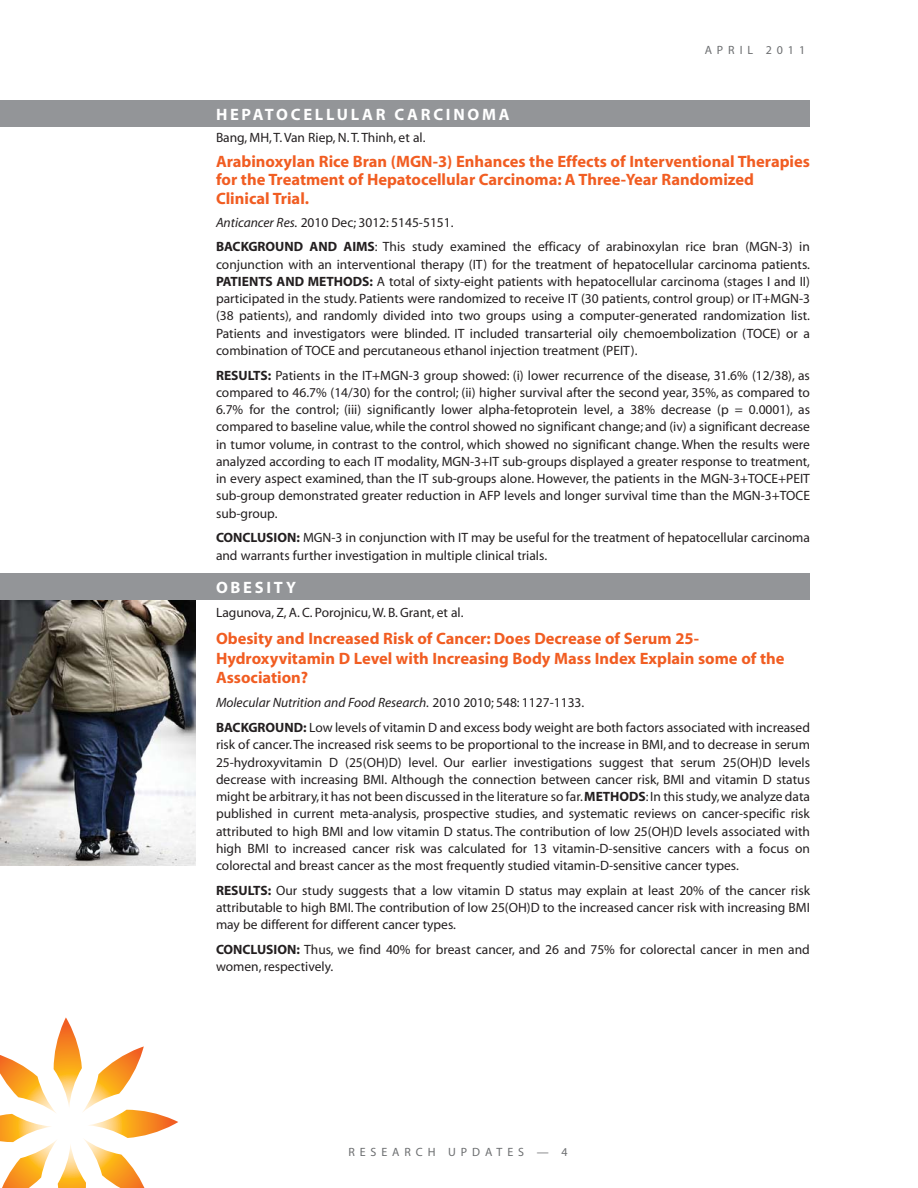
<style>
.page{position:relative;width:918px;height:1188px;background:#fff}
.page>*{position:absolute;margin:0;border:0;box-sizing:border-box;transform-origin:0 0}
.t1{font:700 16.5px/18.5px "Myriad";color:#f15d22}
.t2{font:700 16.5px "Myriad";letter-spacing:.165em;color:#fff}
.t3{font:13.5px/17.2px "Myriad";color:#231f20}
.t4{font:12px "Myriad";letter-spacing:.41em;color:#6c6e70}
.s1{font-style:italic}
.s2{font-weight:700}
</style>
<div class="page">
<div style="left:0;top:100px;width:810px;height:27px;background:#939598"></div>
<img style="left:0;top:600px;width:196px;height:266px">
<div style="left:0;top:573px;width:810px;height:27px;background:#939598"></div>
<svg style="left:0;top:1017px;width:178px;height:171px"></svg>
<p class="t4" style="left:705px;top:45px;width:102px">APRIL 2011</p>
<p class="t2" style="left:216px;top:108px;width:295px">HEPATOCELLULAR CARCINOMA</p>
<p class="t3" style="left:216px;top:130px;width:211px">Bang, MH, T. Van Riep, N. T. Thinh, et al.</p>
<p class="t1" style="left:216px;top:154px;width:596px">Arabinoxylan Rice Bran (MGN-3) Enhances the Effects of Interventional Therapies for the Treatment of Hepatocellular Carcinoma: A Three-Year Randomized<br>Clinical Trial.</p>
<p class="t3" style="left:216px;top:211px;width:595px;line-height:24.3px"><span class="s1">Anticancer Res.</span> 2010 Dec; 3012: 5145-5151.<br><span class="s2">BACKGROUND AND AIMS</span>: This study examined the efficacy of arabinoxylan rice bran (MGN-3) in</p>
<p class="t3" style="left:216px;top:256px;width:596px;text-align:justify">conjunction with an interventional therapy (IT) for the treatment of hepatocellular carcinoma patients.<br><span class="s2">PATIENTS AND METHODS:</span> A total of sixty-eight patients with hepatocellular carcinoma (stages I and II) participated in the study. Patients were randomized to receive IT (30 patients, control group) or IT+MGN-3 (38 patients), and randomly divided into two groups using a computer-generated randomization list.<br>Patients and investigators were blinded. IT included transarterial oily chemoembolization (TOCE) or a combination of TOCE and percutaneous ethanol injection treatment (PEIT).</p>
<p class="t3" style="left:216px;top:367px;width:596px;text-align:justify"><span class="s2">RESULTS:</span> Patients in the IT+MGN-3 group showed: (i) lower recurrence of the disease, 31.6% (12/38), as compared to 46.7% (14/30) for the control; (ii) higher survival after the second year, 35%, as compared to 6.7% for the control; (iii) significantly lower alpha-fetoprotein level, a 38% decrease (p = 0.0001), as compared to baseline value, while the control showed no significant change; and (iv) a significant decrease in tumor volume, in contrast to the control, which showed no significant change. When the results were analyzed according to each IT modality, MGN-3+IT sub-groups displayed a greater response to treatment, in every aspect examined, than the IT sub-groups alone. However, the patients in the MGN-3+TOCE+PEIT sub-group demonstrated greater reduction in AFP levels and longer survival time than the MGN-3+TOCE sub-group.</p>
<p class="t3" style="left:216px;top:530px;width:596px"><span class="s2">CONCLUSION:</span> MGN-3 in conjunction with IT may be useful for the treatment of hepatocellular carcinoma and warrants further investigation in multiple clinical trials.</p>
<p class="t2" style="left:216px;top:582px;width:82px">OBESITY</p>
<p class="t3" style="left:216px;top:605px;width:249px">Lagunova, Z, A. C. Porojnicu, W. B. Grant, et al.</p>
<p class="t1" style="left:216px;top:630px;width:570px;line-height:19.5px">Obesity and Increased Risk of Cancer: Does Decrease of Serum 25-<br>Hydroxyvitamin D Level with Increasing Body Mass Index Explain some of the<br>Association?</p>
<p class="t3" style="left:216px;top:691px;width:596px;line-height:24.8px"><span class="s1">Molecular Nutrition and Food Research.</span> 2010 2010; 548: 1127-1133.<br><span class="s2">BACKGROUND:</span> Low levels of vitamin D and excess body weight are both factors associated with increased</p>
<p class="t3" style="left:216px;top:737px;width:596px;text-align:justify">risk of cancer. The increased risk seems to be proportional to the increase in BMI, and to decrease in serum 25-hydroxyvitamin D (25(OH)D) level. Our earlier investigations suggest that serum 25(OH)D levels decrease with increasing BMI. Although the connection between cancer risk, BMI and vitamin D status might be arbitrary, it has not been discussed in the literature so far.<span class="s2">METHODS</span>: In this study, we analyze data published in current meta-analysis, prospective studies, and systematic reviews on cancer-specific risk attributed to high BMI and low vitamin D status. The contribution of low 25(OH)D levels associated with high BMI to increased cancer risk was calculated for 13 vitamin-D-sensitive cancers with a focus on colorectal and breast cancer as the most frequently studied vitamin-D-sensitive cancer types.</p>
<p class="t3" style="left:216px;top:883px;width:596px;text-align:justify"><span class="s2">RESULTS:</span> Our study suggests that a low vitamin D status may explain at least 20% of the cancer risk attributable to high BMI. The contribution of low 25(OH)D to the increased cancer risk with increasing BMI may be different for different cancer types.</p>
<p class="t3" style="left:216px;top:942px;width:595px"><span class="s2">CONCLUSION:</span> Thus, we find 40% for breast cancer, and 26 and 75% for colorectal cancer in men and women, respectively.</p>
<p class="t4" style="left:348px;top:1147px;width:221px">RESEARCH UPDATES — 4</p>
</div>
